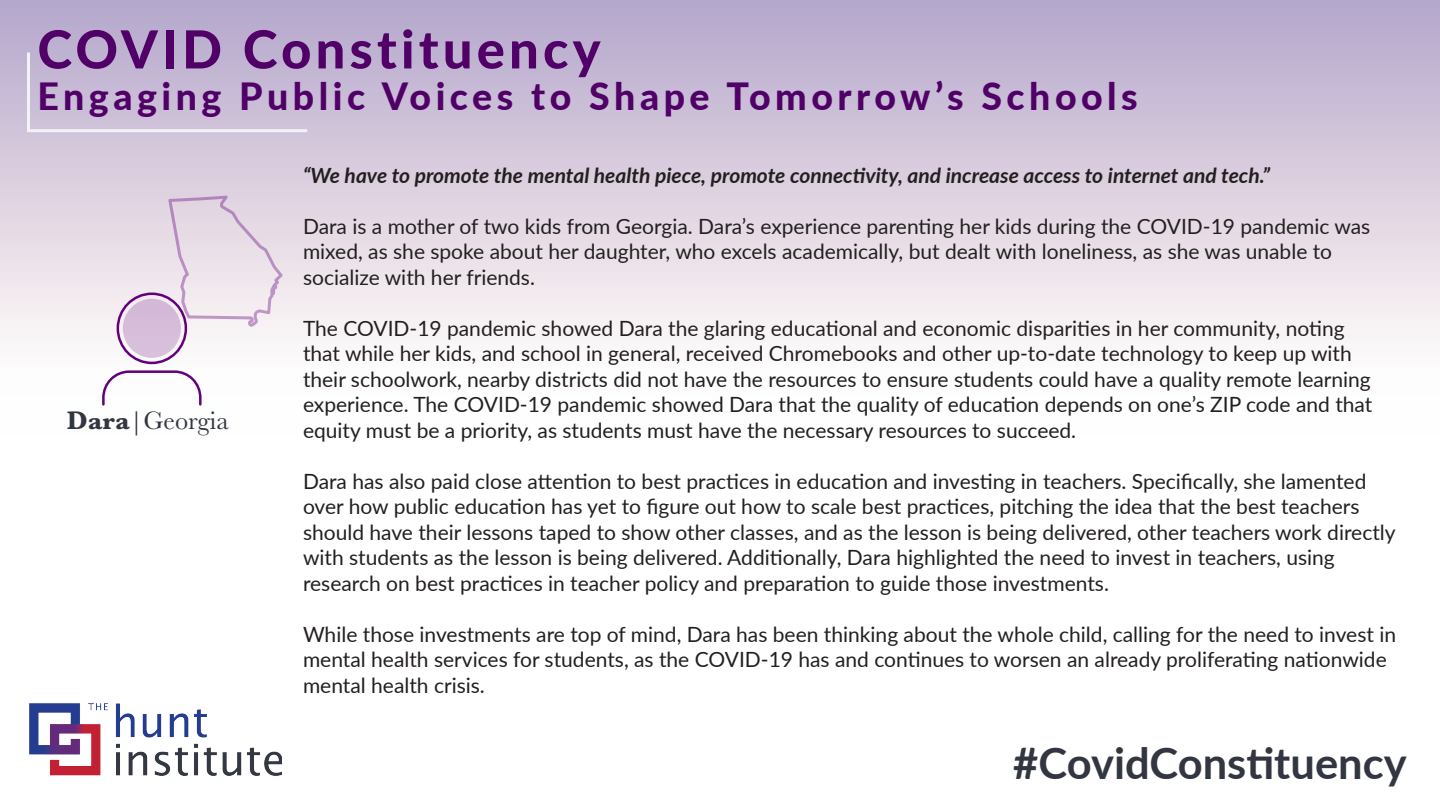
<style>
.page{position:relative;width:1440px;height:810px;background:#fff}
.page>*{position:absolute;margin:0;border:0;box-sizing:border-box;transform-origin:0 0}
.t1{font:800 52.5px "Lato";letter-spacing:.08em;color:#500066}
.t2{font:700 43.5px "Lato";color:#323640}
.t3{font:800 37.5px "Lato";letter-spacing:.12em;color:#500066}
.t4{font:26.25px "Baskerville";color:#323640}
.t5{font:21px/25.5px "Lato";color:#231f20}
.t6{font:italic 700 21px "Lato";color:#231f20}
.s1{font-weight:700}
</style>
<div class="page">
<img style="left:29px;top:703px;width:253px;height:72px">
<div style="left:0;top:0;width:1440px;height:435px;background:linear-gradient(to bottom,#b7a7ca,#fff)"></div>
<svg style="left:102px;top:370px;width:100px;height:36px"></svg>
<svg style="left:26px;top:50px;width:284px;height:84px;background:#c8bdd6"></svg>
<svg style="left:117px;top:193px;width:171px;height:171px"></svg>
<p class="t1" style="left:38px;top:10px;width:565px">COVID Constituency</p>
<p class="t3" style="left:38px;top:69px;width:1102px">Engaging Public Voices to Shape Tomorrow’s Schools</p>
<p class="t4" style="left:67px;top:403px;width:163px"><span class="s1">Dara</span>|Georgia</p>
<p class="t6" style="left:303px;top:160px;width:969px">“We have to promote the mental health piece, promote connectivity, and increase access to internet and tech.”</p>
<p class="t5" style="left:303px;top:212px;width:1069px">Dara is a mother of two kids from Georgia. Dara’s experience parenting her kids during the COVID-19 pandemic was mixed, as she spoke about her daughter, who excels academically, but dealt with loneliness, as she was unable to socialize with her friends.</p>
<p class="t5" style="left:303px;top:314px;width:1071px">The COVID-19 pandemic showed Dara the glaring educational and economic disparities in her community, noting that while her kids, and school in general, received Chromebooks and other up-to-date technology to keep up with their schoolwork, nearby districts did not have the resources to ensure students could have a quality remote learning experience. The COVID-19 pandemic showed Dara that the quality of education depends on one’s ZIP code and that equity must be a priority, as students must have the necessary resources to succeed.</p>
<p class="t5" style="left:303px;top:467px;width:1094px">Dara has also paid close attention to best practices in education and investing in teachers. Specifically, she lamented over how public education has yet to figure out how to scale best practices, pitching the idea that the best teachers should have their lessons taped to show other classes, and as the lesson is being delivered, other teachers work directly with students as the lesson is being delivered. Additionally, Dara highlighted the need to invest in teachers, using research on best practices in teacher policy and preparation to guide those investments.</p>
<p class="t5" style="left:303px;top:620px;width:1095px">While those investments are top of mind, Dara has been thinking about the whole child, calling for the need to invest in mental health services for students, as the COVID-19 has and continues to worsen an already proliferating nationwide mental health crisis.</p>
<p class="t2" style="left:1013px;top:731px;width:395px">#CovidConstituency</p>
</div>
